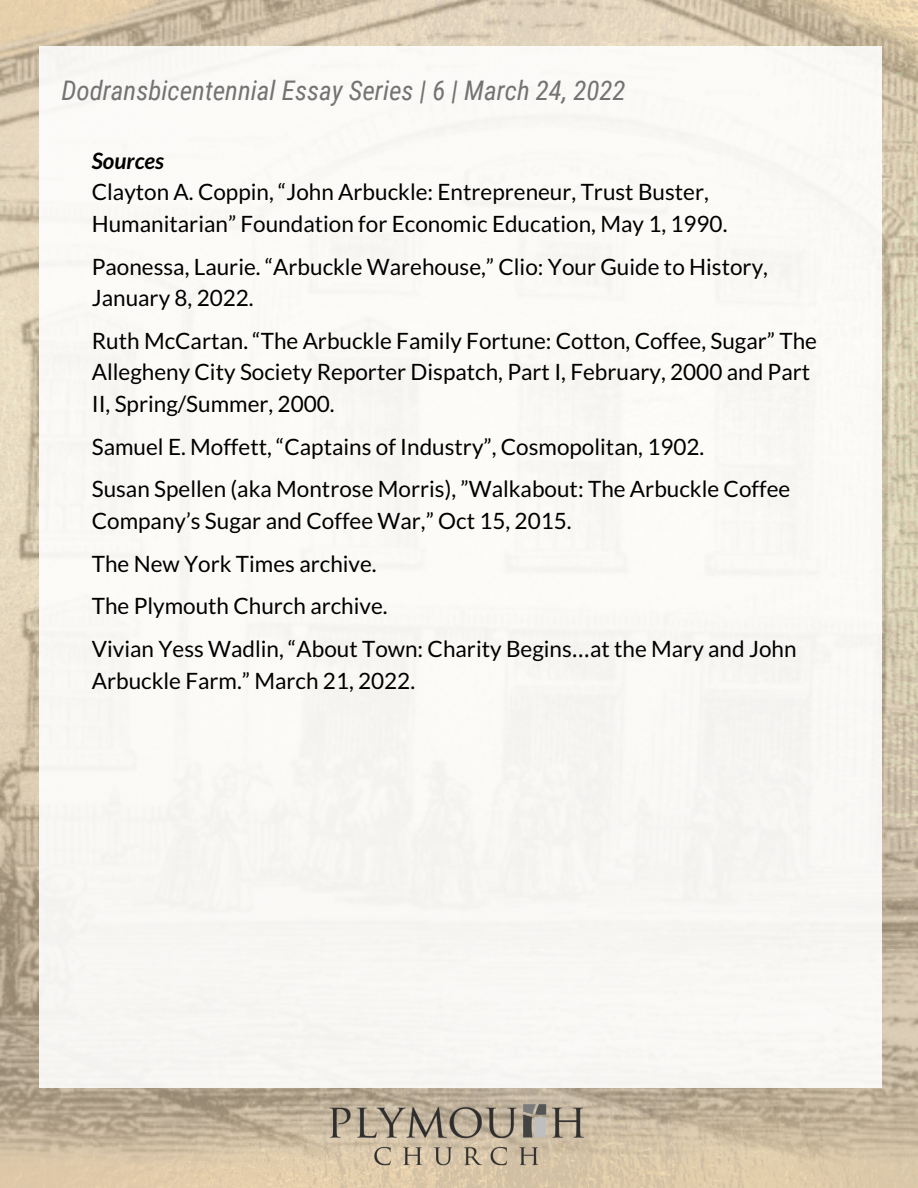
<style>
.page{position:relative;width:918px;height:1188px;background:#fff}
.page>*{position:absolute;margin:0;border:0;box-sizing:border-box;transform-origin:0 0}
.t1{font:italic 27px "Roboto Condensed";color:#737373}
.t2{font:22.5px/31.5px "Lato";color:#000}
.t3{font:italic 700 22.5px "Lato";color:#000}
.s1{font-family:"Noto Sans Gurmukhi"}
</style>
<div class="page">
<img style="left:0;top:0;width:918px;height:1188px">
<div style="left:40px;top:46px;width:842px;height:1042px;background:#faf8f6"></div>
<img style="left:308px;top:1102px;width:302px;height:72px">
<p class="t1" style="left:61px;top:75px;width:566px">Dodransbicentennial Essay Series | 6 | March 24, 2022</p>
<p class="t3" style="left:92px;top:147px;width:74px">Sources</p>
<p class="t2" style="left:92px;top:176px;width:637px">Clayton A. Coppin, “John Arbuckle: Entrepreneur, Trust Buster,<br>Humanitarian” Foundation for Economic Education, May 1, 1990.</p>
<p class="t2" style="left:92px;top:250px;width:678px">Paonessa, Laurie. “Arbuckle Warehouse,” Clio: Your Guide to History,<br>January 8, 2022.</p>
<p class="t2" style="left:92px;top:325px;width:727px">Ruth McCartan. “The Arbuckle Family Fortune: Cotton, Coffee, Sugar” The<br>Allegheny City Society Reporter Dispatch, Part I, February, 2000 and Part<br>II, Spring/Summer, 2000.</p>
<p class="t2" style="left:92px;top:430px;width:614px">Samuel E. Moffett, “Captains of Industry”, Cosmopolitan, 1902.</p>
<p class="t2" style="left:92px;top:473px;width:700px">Susan Spellen (aka Montrose Morris), ”Walkabout: The Arbuckle Coffee<br>Company’s Sugar and Coffee War,” Oct 15, 2015.</p>
<p class="t2" style="left:92px;top:547px;width:286px">The New York Times archive.</p>
<p class="t2" style="left:92px;top:590px;width:297px">The Plymouth Church archive.</p>
<p class="t2" style="left:92px;top:633px;width:706px">Vivian Yess Wadlin, “About Town: Charity Begins<span class="s1">…</span>at the Mary and John<br>Arbuckle Farm.” March 21, 2022.</p>
</div>
